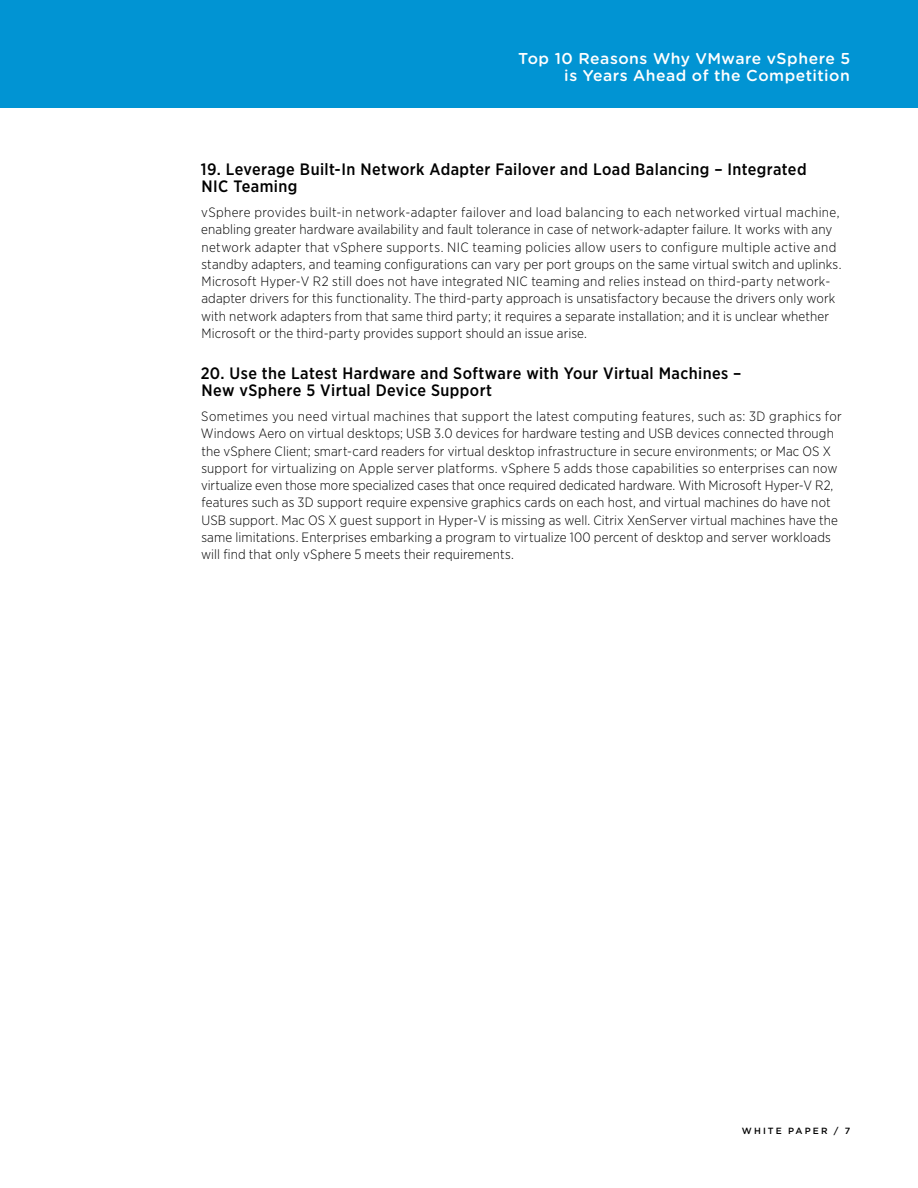
<style>
.page{position:relative;width:918px;height:1188px;background:#fff}
.page>*{position:absolute;margin:0;border:0;box-sizing:border-box;transform-origin:0 0}
.t1{font:500 16.5px/17.2px "Gotham Narrow";letter-spacing:.025em;color:#000}
.t2{font:500 15.75px/17.2px "Gotham Rounded";letter-spacing:.03em;color:#fff;text-align:right}
.t3{font:300 13.5px/17.2px "Gotham Narrow";letter-spacing:.01em;color:#000}
.t4{font:500 9px "Gotham";color:#000}
</style>
<div class="page">
<div style="left:0;top:0;width:918px;height:108px;background:#0194d3"></div>
<p class="t2" style="left:518px;top:49px;width:334px">Top 10 Reasons Why VMware vSphere 5 is Years Ahead of the Competition</p>
<p class="t1" style="left:201px;top:161px;width:607px">19. Leverage Built-In Network Adapter Failover and Load Balancing – Integrated<br>NIC Teaming</p>
<p class="t3" style="left:201px;top:204px;width:642px">vSphere provides built-in network-adapter failover and load balancing to each networked virtual machine, enabling greater hardware availability and fault tolerance in case of network-adapter failure. It works with any network adapter that vSphere supports. NIC teaming policies allow users to configure multiple active and standby adapters, and teaming configurations can vary per port groups on the same virtual switch and uplinks.<br>Microsoft Hyper-V R2 still does not have integrated NIC teaming and relies instead on third-party network&shy;adapter drivers for this functionality. The third-party approach is unsatisfactory because the drivers only work with network adapters from that same third party; it requires a separate installation; and it is unclear whether Microsoft or the third-party provides support should an issue arise.</p>
<p class="t1" style="left:201px;top:365px;width:542px">20. Use the Latest Hardware and Software with Your Virtual Machines –<br>New vSphere 5 Virtual Device Support</p>
<p class="t3" style="left:201px;top:408px;width:642px">Sometimes you need virtual machines that support the latest computing features, such as: 3D graphics for Windows Aero on virtual desktops; USB 3.0 devices for hardware testing and USB devices connected through the vSphere Client; smart-card readers for virtual desktop infrastructure in secure environments; or Mac OS X support for virtualizing on Apple server platforms. vSphere 5 adds those capabilities so enterprises can now virtualize even those more specialized cases that once required dedicated hardware. With Microsoft Hyper-V R2, features such as 3D support require expensive graphics cards on each host, and virtual machines do have not USB support. Mac OS X guest support in Hyper-V is missing as well. Citrix XenServer virtual machines have the same limitations. Enterprises embarking a program to virtualize 100 percent of desktop and server workloads will find that only vSphere 5 meets their requirements.</p>
<p class="t4" style="left:742px;top:1125px;width:9px">WHITE</p>
<p class="t4" style="left:788px;top:1125px;width:64px">PAPER / 7</p>
</div>
